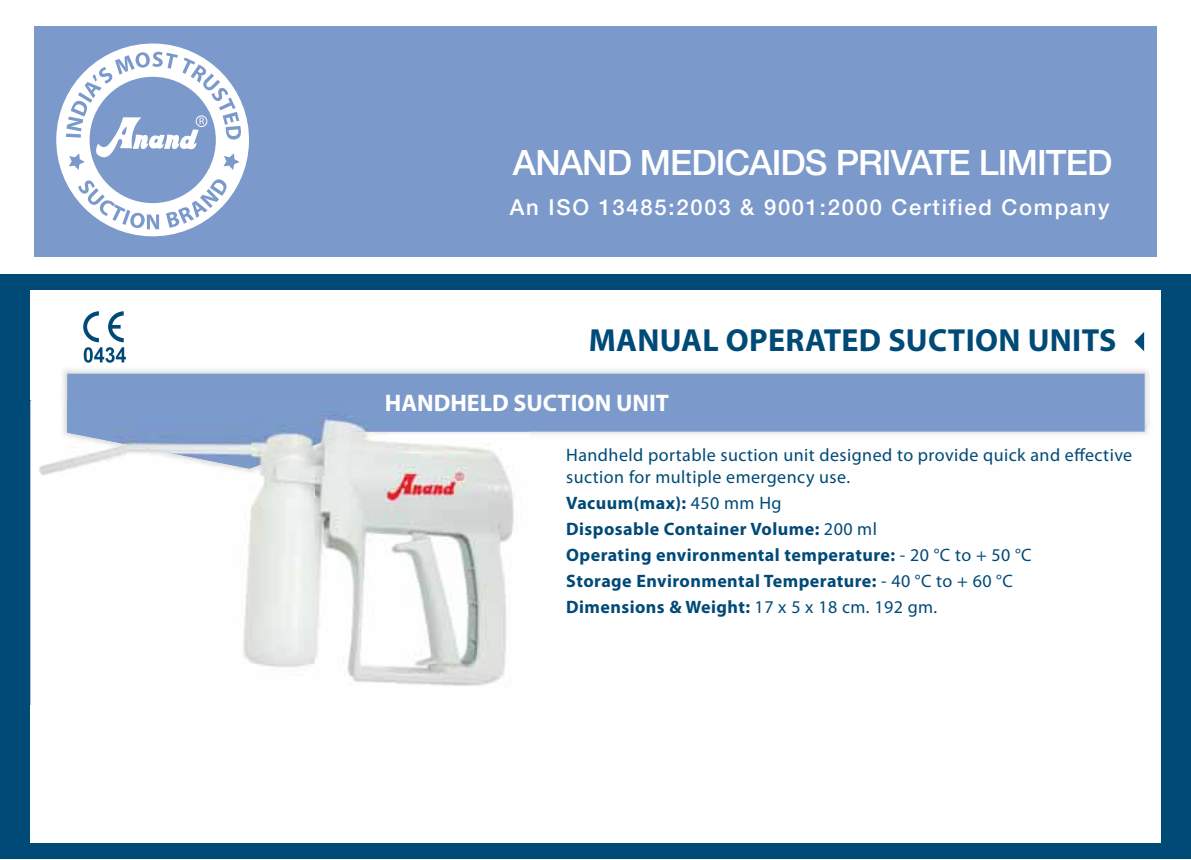
<style>
.page{position:relative;width:1191px;height:860px;background:#fff}
.page>*{position:absolute;margin:0;border:0;box-sizing:border-box;transform-origin:0 0}
.t1{font:500 35px "Helvetica Neue";letter-spacing:-.025em;color:#fff}
.t2{font:700 32px "Myriad Pro";letter-spacing:.01em;color:#004a77}
.t3{font:700 24px "Myriad Pro";color:#fff}
.t4{font:500 22px "Helvetica Neue";letter-spacing:.08em;color:#fff}
.t5{font:700 18px/26px "Myriad Pro";letter-spacing:.025em;color:#004a77}
.t6{font:18px/21.6px "Myriad Pro";letter-spacing:.025em;color:#004a77}
.s1{font-weight:400}
</style>
<div class="page">
<div style="left:0;top:274px;width:1191px;height:584px;background:#004a77"></div>
<div style="left:30px;top:290px;width:1130px;height:552px;background:#fff"></div>
<div style="left:34px;top:26px;width:1123px;height:230px;background:#7b99ca"></div>
<svg style="left:56px;top:43px;width:193px;height:194px"></svg>
<div style="left:196px;top:115px;width:11px;height:12px;border:1px solid #fff;border-radius:50%"></div>
<svg style="left:1134px;top:332px;width:10px;height:19px"></svg>
<img style="left:62px;top:369px;width:1088px;height:66px">
<svg style="left:67px;top:373px;width:1077px;height:62px;background:#819dcb"></svg>
<svg style="left:83px;top:311px;width:43px;height:51px"></svg>
<img style="left:30px;top:400px;width:30px;height:304px">
<img style="left:243px;top:476px;width:271px;height:210px">
<img style="left:60px;top:400px;width:13px;height:72px">
<img style="left:329px;top:468px;width:178px;height:8px">
<img style="left:228px;top:468px;width:101px;height:8px">
<img style="left:67px;top:400px;width:463px;height:68px">
<div style="left:386px;top:400px;width:144px;height:11px;background:#7b99ca"></div>
<p class="t1" style="left:513px;top:150px;width:601px">ANAND MEDICAIDS PRIVATE LIMITED</p>
<p class="t4" style="left:510px;top:199px;width:601px">An ISO 13485:2003 &amp; 9001:2000 Certified Company</p>
<p class="t2" style="left:589px;top:321px;width:529px">MANUAL OPERATED SUCTION UNITS</p>
<p class="t3" style="left:385px;top:388px;width:286px">HANDHELD SUCTION UNIT</p>
<p class="t6" style="left:566px;top:445px;width:567px">Handheld portable suction unit designed to provide quick and effective suction for multiple emergency use.</p>
<p class="t5" style="left:566px;top:489px;width:467px">Vacuum(max): <span class="s1">450 mm Hg<br></span>Disposable Container Volume: <span class="s1">200 ml<br></span>Operating environmental temperature: <span class="s1">- 20 °C to + 50 °C </span>Storage Environmental Temperature: <span class="s1">- 40 °C to + 60 °C </span>Dimensions &amp; Weight: <span class="s1">17 x 5 x 18 cm. 192 gm.</span></p>
</div>
